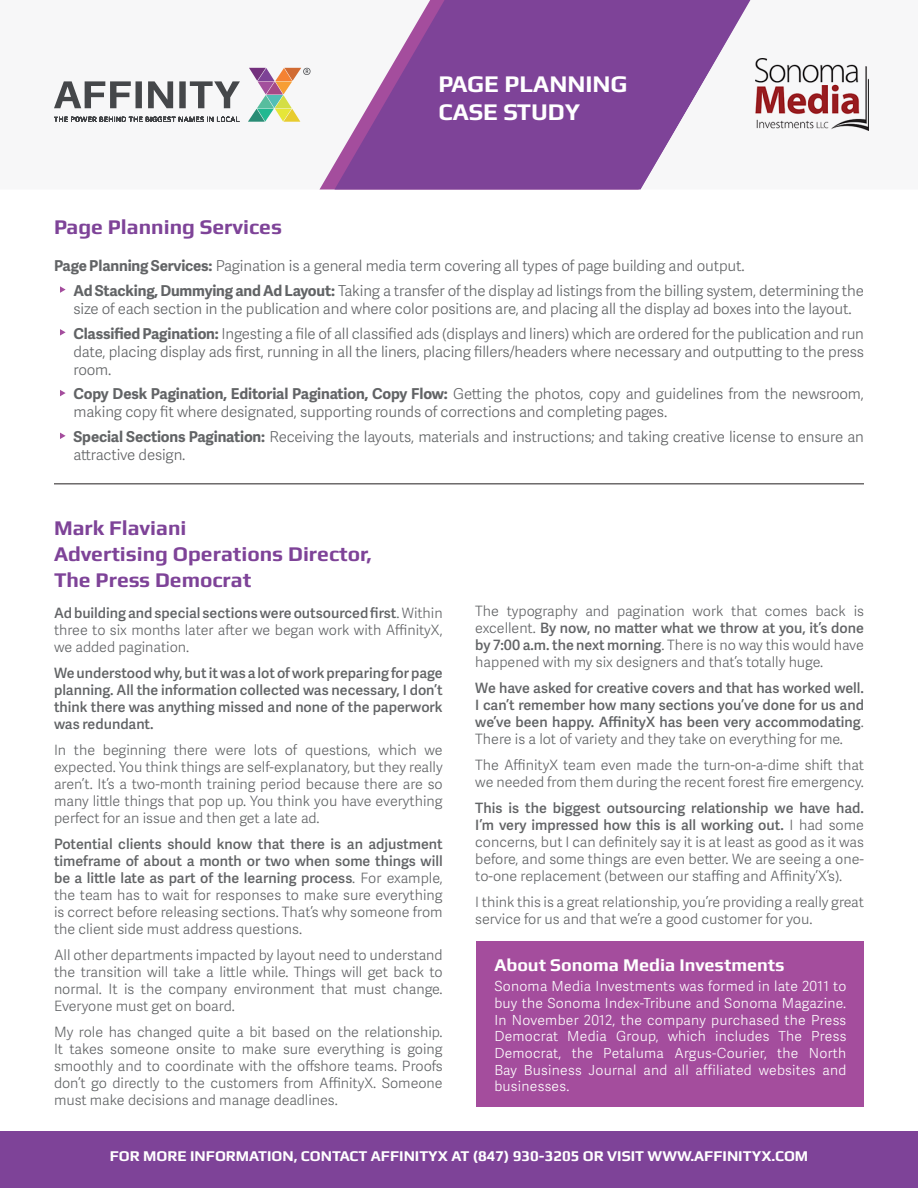
<style>
.page{position:relative;width:918px;height:1188px;background:#fff}
.page>*{position:absolute;margin:0;border:0;box-sizing:border-box;transform-origin:0 0}
.t1{font:700 24px "Play";color:#fff}
.t2{font:700 21px "Play";color:#7e4398}
.t3{font:700 18px "Play";color:#fff}
.t4{font:300 15px/18px "Adelle Sans";letter-spacing:-.01em;color:#626466}
.t5{font:700 15px "Play";color:#fff}
.t6{font:300 14.25px/17.1px "Adelle Sans";color:#626466;text-align:justify}
.t7{font:600 14.25px/17.1px "Adelle Sans";color:#626466;text-align:justify}
.t8{font:300 13.8px/16.6px "Adelle Sans";letter-spacing:.02em;color:#fff;text-align:justify}
.s1{font-weight:700}
.s2{font-weight:600}
.s3{font-weight:300}
</style>
<div class="page">
<svg style="left:54px;top:81px;width:186px;height:27px"></svg>
<svg style="left:248px;top:68px;width:62px;height:54px"></svg>
<svg style="left:54px;top:117px;width:185px;height:5px"></svg>
<svg style="left:335px;top:0;width:306px;height:190px;background:#905ba5"></svg>
<hr style="left:54px;top:483px;width:810px;height:1px;background:#231f20">
<svg style="left:60px;top:286px;width:6px;height:7px"></svg>
<svg style="left:60px;top:329px;width:6px;height:7px"></svg>
<svg style="left:60px;top:390px;width:6px;height:6px"></svg>
<svg style="left:60px;top:433px;width:6px;height:6px"></svg>
<svg style="left:641px;top:0;width:228px;height:189px"></svg>
<div style="left:0;top:1131px;width:918px;height:57px;background:#7e4398"></div>
<div style="left:477px;top:942px;width:387px;height:165px;background:#a44d9d"></div>
<img style="left:755px;top:59px;width:113px;height:72px">
<p class="t1" style="left:438px;top:69px;width:191px">PAGE PLANNING</p>
<p class="t1" style="left:438px;top:98px;width:143px">CASE STUDY</p>
<p class="t2" style="left:54px;top:214px;width:230px">Page Planning Services</p>
<p class="t4" style="left:54px;top:256px;width:692px"><span class="s1">Page Planning Services:</span> Pagination is a general media term covering all types of page building and output.</p>
<p class="t4" style="left:74px;top:281px;width:792px"><span class="s1">Ad Stacking, Dummying and Ad Layout:</span> Taking a transfer of the display ad listings from the billing system, determining the size of each section in the publication and where color positions are, and placing all the display ad boxes into the layout.</p>
<p class="t4" style="left:74px;top:324px;width:792px;text-align:justify"><span class="s1">Classified Pagination:</span> Ingesting a file of all classified ads (displays and liners) which are ordered for the publication and run date, placing display ads first, running in all the liners, placing fillers/headers where necessary and outputting to the press room.</p>
<p class="t4" style="left:74px;top:385px;width:792px"><span class="s1">Copy Desk Pagination, Editorial Pagination, Copy Flow:</span> Getting the photos, copy and guidelines from the newsroom, making copy fit where designated, supporting rounds of corrections and completing pages.</p>
<p class="t4" style="left:74px;top:427px;width:792px"><span class="s1">Special Sections Pagination:</span> Receiving the layouts, materials and instructions; and taking creative license to ensure an attractive design.</p>
<p class="t2" style="left:54px;top:515px;width:134px">Mark Flaviani</p>
<p class="t2" style="left:54px;top:541px;width:319px">Advertising Operations Director,</p>
<p class="t2" style="left:54px;top:567px;width:199px">The Press Democrat</p>
<p class="t6" style="left:54px;top:604px;width:390px"><span class="s2">Ad building and special sections were outsourced first</span>. Within three to six months later after we began work with AffinityX, we added pagination.</p>
<p class="t7" style="left:54px;top:663px;width:390px">We understood why, but it was a lot of work preparing for page planning. All the information collected was necessary, I don’t think there was anything missed and none of the paperwork was redundant.</p>
<p class="t6" style="left:54px;top:741px;width:390px">In the beginning there were lots of questions, which we expected. You think things are self-explanatory, but they really aren’t. It’s a two-month training period because there are so many little things that pop up. You think you have everything perfect for an issue and then get a late ad.</p>
<p class="t6" style="left:54px;top:835px;width:390px"><span class="s2">Potential clients should know that there is an adjustment timeframe of about a month or two when some things will be a little late as part of the learning process</span>. For example, the team has to wait for responses to make sure everything is correct before releasing sections. That’s why someone from the client side must address questions.</p>
<p class="t6" style="left:54px;top:946px;width:390px">All other departments impacted by layout need to understand the transition will take a little while. Things will get back to normal. It is the company environment that must change.<br>Everyone must get on board.</p>
<p class="t6" style="left:54px;top:1023px;width:390px">My role has changed quite a bit based on the relationship.<br>It takes someone onsite to make sure everything is going smoothly and to coordinate with the offshore teams. Proofs don’t go directly to the customers from AffinityX. Someone must make decisions and manage deadlines.</p>
<p class="t6" style="left:475px;top:602px;width:390px">The typography and pagination work that comes back is excellent. <span class="s2">By now, no matter what we throw at you, it’s done by 7:00 a.m. the next morning</span>. There is no way this would have happened with my six designers and that’s totally huge.</p>
<p class="t7" style="left:475px;top:679px;width:390px">We have asked for creative covers and that has worked well.<br>I can’t remember how many sections you’ve done for us and we’ve been happy. AffinityX has been very accommodating<span class="s3">.<br>There is a lot of variety and they take on everything for me.</span></p>
<p class="t6" style="left:475px;top:756px;width:390px">The AffinityX team even made the turn-on-a-dime shift that we needed from them during the recent forest fire emergency.</p>
<p class="t6" style="left:475px;top:799px;width:390px"><span class="s2">This is the biggest outsourcing relationship we have had.<br>I’m very impressed how this is all working out.</span> I had some concerns, but I can definitely say it is at least as good as it was before, and some things are even better. We are seeing a one&shy;to-one replacement (between our staffing and Affinity’X’s).</p>
<p class="t6" style="left:475px;top:893px;width:390px">I think this is a great relationship, you’re providing a really great service for us and that we’re a good customer for you.</p>
<p class="t3" style="left:494px;top:955px;width:292px">About Sonoma Media Investments</p>
<p class="t8" style="left:494px;top:978px;width:354px">Sonoma Media Investments was formed in late 2011 to buy the Sonoma Index-Tribune and Sonoma Magazine.<br>In November 2012, the company purchased the Press Democrat Media Group, which includes The Press Democrat, the Petaluma Argus-Courier, the North Bay Business Journal and all affiliated websites and businesses.</p>
<p class="t5" style="left:110px;top:1147px;width:700px">FOR MORE INFORMATION, CONTACT AFFINITYX AT (847) 930-3205 OR VISIT WWW.AFFINITYX.COM</p>
</div>
